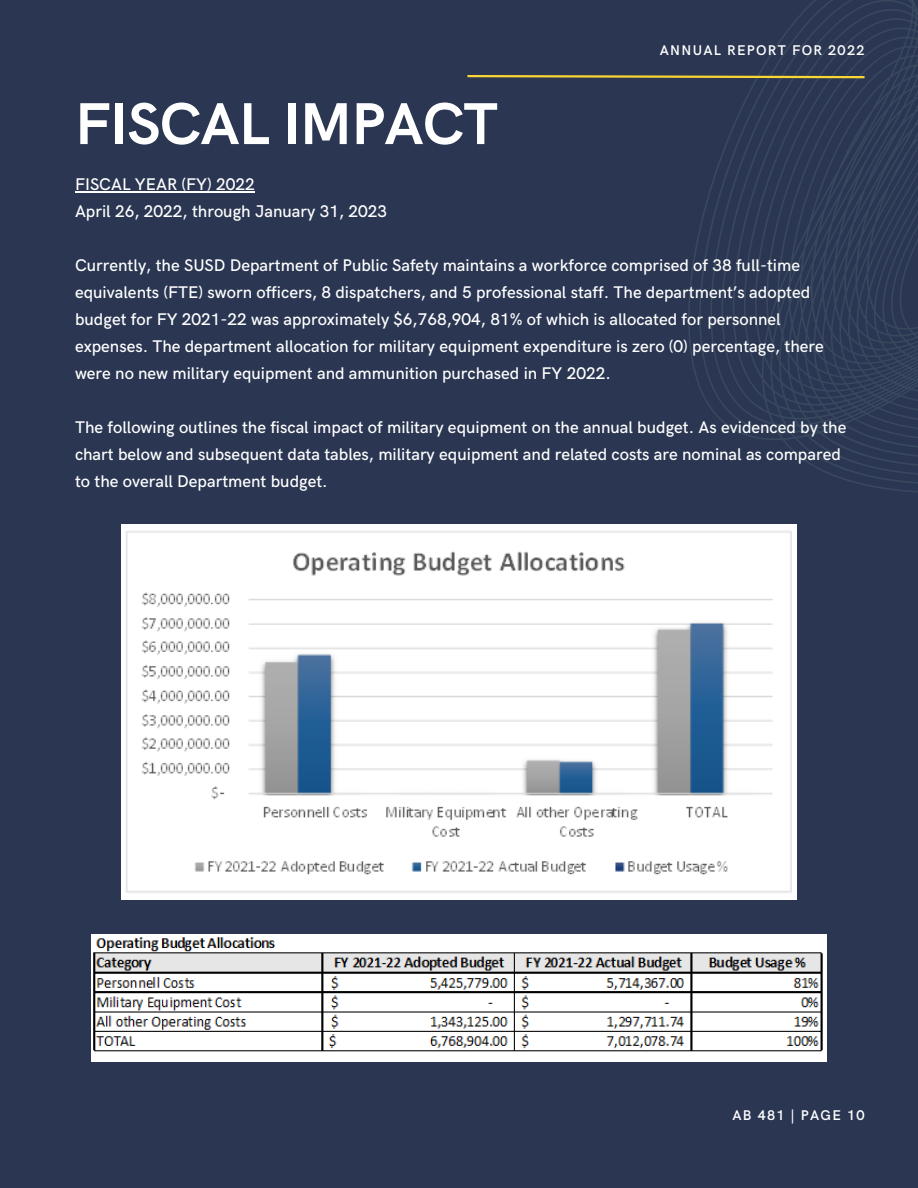
<style>
.page{position:relative;width:918px;height:1188px;background:#2a3652}
.page>*{position:absolute;margin:0;border:0;box-sizing:border-box;transform-origin:0 0}
.t1{font:700 59.25px "HK Grotesk";letter-spacing:-.01em;color:#fff}
.t2{font:500 16.95px/27px "HK Grotesk";color:#fff}
.t3{font:600 14.1px "HK Grotesk";letter-spacing:.09em;color:#fff}
</style>
<div class="page">
<hr style="left:75px;top:191px;width:180px;height:1px;background:#fff">
<svg style="left:550px;top:0;width:368px;height:695px"></svg>
<svg style="left:467px;top:74px;width:400px;height:5px"></svg>
<img style="left:121px;top:525px;width:675px;height:374px">
<img style="left:92px;top:934px;width:734px;height:127px">
<h1 class="t1" style="left:75px;top:91px;width:424px">FISCAL IMPACT</h1>
<p class="t3" style="left:660px;top:42px;width:206px">ANNUAL REPORT FOR 2022</p>
<p class="t2" style="left:75px;top:172px;width:314px">FISCAL YEAR (FY) 2022<br>April 26, 2022, through January 31, 2023</p>
<p class="t2" style="left:75px;top:253px;width:750px">Currently, the SUSD Department of Public Safety maintains a workforce comprised of 38 full-time equivalents (FTE) sworn officers, 8 dispatchers, and 5 professional staff. The department’s adopted budget for FY 2021-22 was approximately $6,768,904, 81% of which is allocated for personnel expenses. The department allocation for military equipment expenditure is zero (0) percentage, there were no new military equipment and ammunition purchased in FY 2022.</p>
<p class="t2" style="left:75px;top:415px;width:773px">The following outlines the fiscal impact of military equipment on the annual budget. As evidenced by the chart below and subsequent data tables, military equipment and related costs are nominal as compared to the overall Department budget.</p>
<p class="t3" style="left:733px;top:1108px;width:133px">AB 481 | PAGE 10</p>
</div>
